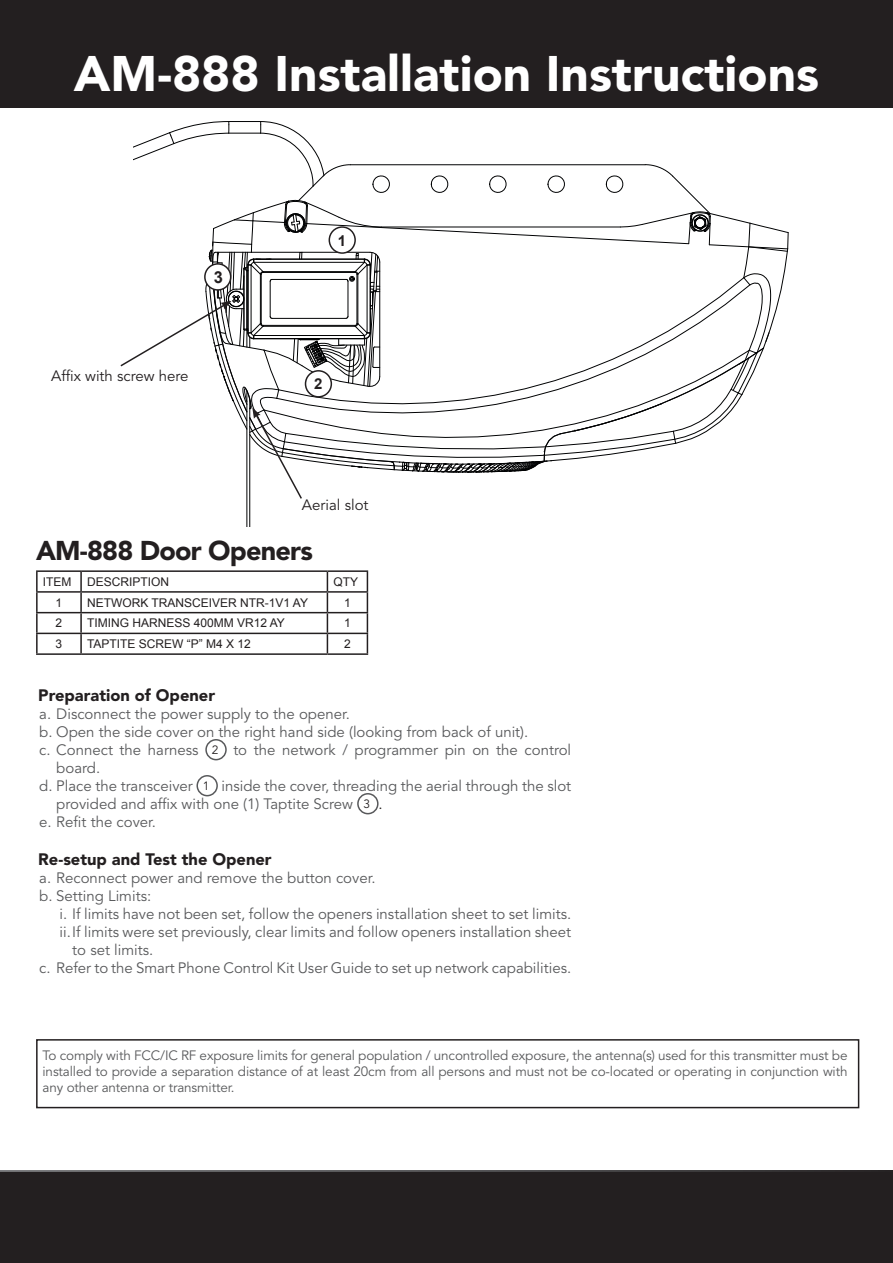
<style>
.page{position:relative;width:893px;height:1263px;background:#fff}
.page>*{position:absolute;margin:0;border:0;box-sizing:border-box;transform-origin:0 0}
.t1{font:900 49.5px "Avenir LT";color:#fff}
.Page_Header{font:900 27px "Avenir LT";letter-spacing:-.03em;color:#231f20}
.Body_text-bold{font:900 16.5px "Avenir LT";color:#231f20}
.t2{font:700 16.5px "Arial";color:#231f20}
.t3{font:15px/18px "Avenir LT";color:#58595b}
.t4{font:15px "Avenir LT";color:#231f20}
.t5{font:700 15px "Arial";color:#231f20}
.Bullets_-_Numbered_S{font:13.5px/16.2px "Avenir LT";letter-spacing:-.01em;color:#58595b;text-align:justify}
.t6{font:12px "Arial";color:#231f20}
.t7{font:12px "Avenir LT";color:#231f20}
</style>
<div class="page">
<div style="left:0;top:0;width:893px;height:37px;background:#231f20"></div>
<div style="left:0;top:1170px;width:893px;height:93px;background:#231f20"></div>
<hr style="left:249px;top:400px;width:1px;height:126px;background:#010203">
<hr style="left:247px;top:391px;width:1px;height:135px;background:#010203">
<svg style="left:120px;top:121px;width:669px;height:379px"></svg>
<div style="left:205px;top:264px;width:26px;height:26px;background:#fff;border-radius:50%"></div>
<div style="left:204px;top:263px;width:27px;height:28px;border:2px solid #231f20;border-radius:50%"></div>
<div style="left:205px;top:739px;width:22px;height:21px;border:2px solid #58595b;border-radius:50%"></div>
<div style="left:196px;top:775px;width:22px;height:21px;border:2px solid #58595b;border-radius:50%"></div>
<div style="left:357px;top:793px;width:22px;height:21px;border:2px solid #58595b;border-radius:50%"></div>
<div style="left:0;top:29px;width:893px;height:79px;background:#231f20"></div>
<hr style="left:36px;top:570px;width:45px;height:2px;background:#231f20">
<hr style="left:81px;top:570px;width:246px;height:2px;background:#231f20">
<hr style="left:327px;top:570px;width:41px;height:2px;background:#231f20">
<hr style="left:36px;top:591px;width:45px;height:2px;background:#231f20">
<svg style="left:36px;top:572px;width:2px;height:40px"></svg>
<hr style="left:81px;top:591px;width:246px;height:2px;background:#231f20">
<svg style="left:80px;top:572px;width:2px;height:40px"></svg>
<hr style="left:327px;top:591px;width:41px;height:2px;background:#231f20">
<hr style="left:36px;top:612px;width:45px;height:1px;background:#231f20">
<hr style="left:36px;top:613px;width:2px;height:20px;background:#231f20">
<hr style="left:81px;top:612px;width:246px;height:1px;background:#231f20">
<hr style="left:80px;top:613px;width:2px;height:20px;background:#231f20">
<hr style="left:327px;top:612px;width:41px;height:1px;background:#231f20">
<hr style="left:36px;top:633px;width:45px;height:1px;background:#231f20">
<svg style="left:36px;top:634px;width:2px;height:19px"></svg>
<hr style="left:81px;top:633px;width:246px;height:1px;background:#231f20">
<svg style="left:80px;top:634px;width:2px;height:19px"></svg>
<hr style="left:327px;top:633px;width:41px;height:1px;background:#231f20">
<svg style="left:327px;top:572px;width:1px;height:81px"></svg>
<svg style="left:367px;top:572px;width:1px;height:81px"></svg>
<hr style="left:36px;top:653px;width:45px;height:2px;background:#231f20">
<hr style="left:81px;top:653px;width:246px;height:2px;background:#231f20">
<hr style="left:327px;top:653px;width:41px;height:2px;background:#231f20">
<div style="left:36px;top:1039px;width:823px;height:69px;border:2px solid #231f20"></div>
<p class="t1" style="left:74px;top:44px;width:747px">AM-888 Installation Instructions</p>
<p class="t2" style="left:214px;top:266px;width:11px">3</p>
<p class="t4" style="left:51px;top:367px;width:139px">Affix with screw here</p>
<p class="t5" style="left:338px;top:230px;width:10px">1</p>
<p class="t5" style="left:314px;top:374px;width:10px">2</p>
<p class="t4" style="left:302px;top:496px;width:68px">Aerial slot</p>
<p class="Page_Header" style="left:36px;top:534px;width:278px">AM-888 Door Openers</p>
<p class="t6" style="left:43px;top:574px;width:30px">ITEM</p>
<p class="t6" style="left:87px;top:574px;width:84px">DESCRIPTION</p>
<p class="t6" style="left:333px;top:574px;width:26px">QTY</p>
<p class="t6" style="left:56px;top:595px;width:8px">1</p>
<p class="t6" style="left:87px;top:595px;width:222px">NETWORK TRANSCEIVER NTR-1V1 AY</p>
<p class="t6" style="left:344px;top:595px;width:8px">1</p>
<p class="t6" style="left:56px;top:615px;width:8px">2</p>
<p class="t6" style="left:87px;top:615px;width:199px">TIMING HARNESS 400MM VR12 AY</p>
<p class="t6" style="left:344px;top:615px;width:8px">1</p>
<p class="t6" style="left:56px;top:636px;width:8px">3</p>
<p class="t6" style="left:87px;top:636px;width:165px">TAPTITE SCREW “P” M4 X 12</p>
<p class="t6" style="left:344px;top:636px;width:8px">2</p>
<p class="Body_text-bold" style="left:38px;top:685px;width:178px">Preparation of Opener</p>
<p class="t3" style="left:39px;top:705px;width:312px">a. Disconnect the power supply to the opener.</p>
<p class="t3" style="left:39px;top:723px;width:491px">b. Open the side cover on the right hand side (looking from back of unit).</p>
<p class="t3" style="left:39px;top:741px;width:161px">c. Connect the harness</p>
<p class="t7" style="left:212px;top:743px;width:8px">2</p>
<p class="t3" style="left:233px;top:741px;width:339px">to the network / programmer pin on the control</p>
<p class="t3" style="left:56px;top:759px;width:45px">board.</p>
<p class="t3" style="left:39px;top:777px;width:155px">d. Place the transceiver</p>
<p class="t7" style="left:203px;top:779px;width:8px">1</p>
<p class="t3" style="left:56px;top:777px;width:516px;text-indent:165px">inside the cover, threading the aerial through the slot provided and affix with one (1) Taptite Screw</p>
<p class="t7" style="left:364px;top:797px;width:8px">3</p>
<p class="t4" style="left:379px;top:795px;width:6px">.</p>
<p class="t3" style="left:39px;top:813px;width:118px">e. Refit the cover.</p>
<p class="Body_text-bold" style="left:38px;top:849px;width:235px">Re-setup and Test the Opener</p>
<p class="t3" style="left:39px;top:869px;width:338px">a. Reconnect power and remove the button cover.</p>
<p class="t3" style="left:39px;top:887px;width:113px">b. Setting Limits:</p>
<p class="t3" style="left:60px;top:905px;width:513px">i. If limits have not been set, follow the openers installation sheet to set limits.</p>
<p class="t3" style="left:72px;top:923px;width:500px;text-indent:-13px">ii.If limits were set previously, clear limits and follow openers installation sheet to set limits.</p>
<p class="t3" style="left:39px;top:959px;width:533px">c. Refer to the Smart Phone Control Kit User Guide to set up network capabilities.</p>
<p class="Bullets_-_Numbered_S" style="left:43px;top:1047px;width:807px">To comply with FCC/IC RF exposure limits for general population / uncontrolled exposure, the antenna(s) used for this transmitter must be installed to provide a separation distance of at least 20cm from all persons and must not be co-located or operating in conjunction with any other antenna or transmitter.</p>
</div>
